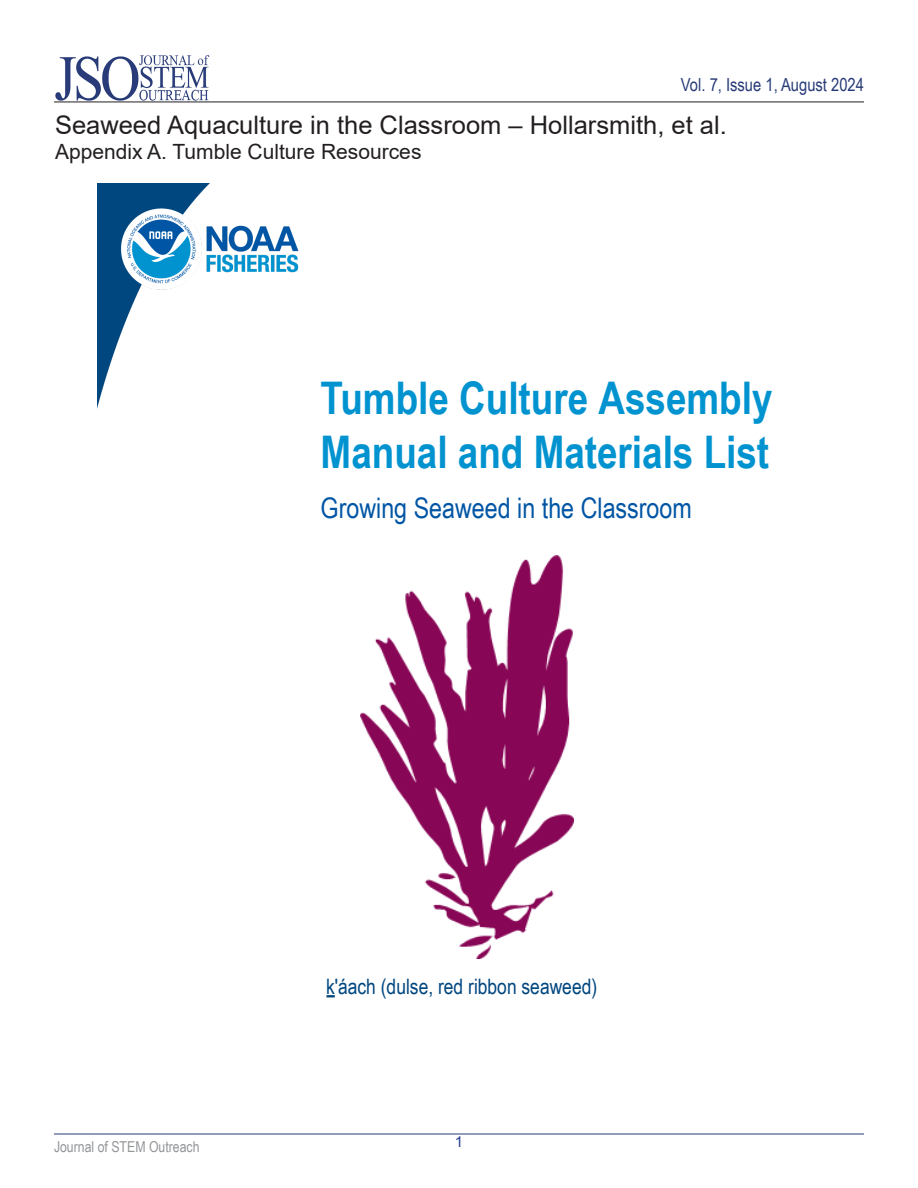
<style>
.page{position:relative;width:918px;height:1188px;background:#fff}
.page>*{position:absolute;margin:0;border:0;box-sizing:border-box;transform-origin:0 0}
.t1{font:700 45px/54.2px "Arial Narrow";color:#0093d0}
.t2{font:28.35px "Arial Narrow";color:#0055a4}
.t3{font:25.5px "Arial";color:#231f20}
.t4{font:21.3px "Arial Narrow";color:#00467f}
.t5{font:21px "Arial";color:#231f20}
.t6{font:18px "Arial Narrow";color:#283b78}
.t7{font:15px "Arial Narrow";color:#939598}
.t8{font:15px "Arial";color:#253f8e}
</style>
<div class="page">
<img style="left:54px;top:55px;width:156px;height:47px">
<hr style="left:54px;top:102px;width:810px;height:1px;background:#231f20">
<hr style="left:54px;top:1134px;width:810px;height:1px;background:#283b78">
<svg style="left:327px;top:995px;width:8px;height:2px"></svg>
<img style="left:361px;top:555px;width:212px;height:403px">
<img style="left:97px;top:184px;width:202px;height:225px">
<p class="t6" style="left:681px;top:71px;width:185px">Vol. 7, Issue 1, August 2024</p>
<p class="t3" style="left:55px;top:107px;width:673px">Seaweed Aquaculture in the Classroom – Hollarsmith, et al.</p>
<p class="t5" style="left:55px;top:137px;width:368px">Appendix A. Tumble Culture Resources</p>
<p class="t1" style="left:321px;top:369px;width:453px">Tumble Culture Assembly<br>Manual and Materials List</p>
<p class="t2" style="left:321px;top:487px;width:373px">Growing Seaweed in the Classroom</p>
<p class="t7" style="left:54px;top:1135px;width:147px">Journal of STEM Outreach</p>
<p class="t4" style="left:326px;top:971px;width:273px">k'áach (dulse, red ribbon seaweed)</p>
<p class="t8" style="left:455px;top:1131px;width:10px">1</p>
</div>
